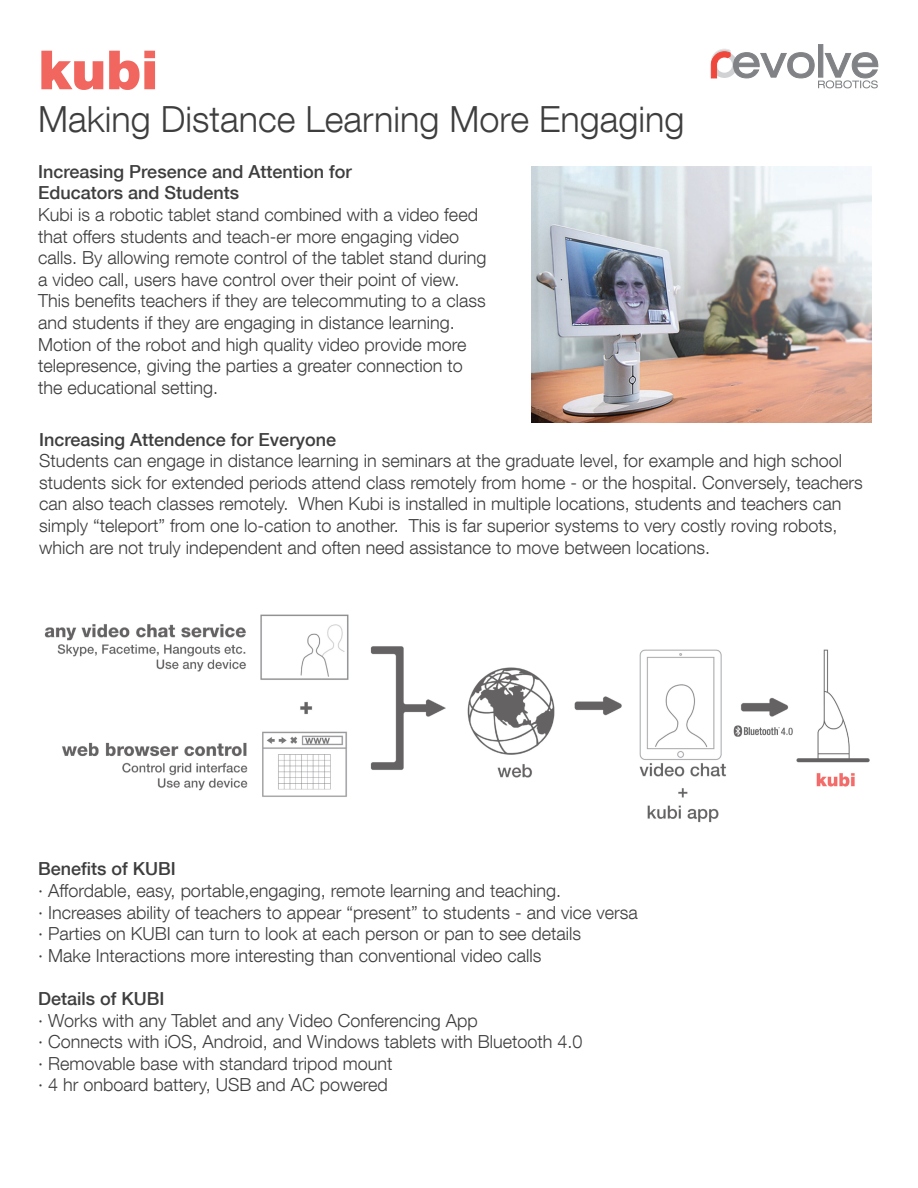
<style>
.page{position:relative;width:918px;height:1188px;background:#fff}
.page>*{position:absolute;margin:0;border:0;box-sizing:border-box;transform-origin:0 0}
.t1{font:900 54px "Helvetica Neue LT Com";color:#f1665f}
.t2{font:300 36px "Helvetica Neue LT Com";color:#3e3e3f}
.t3{font:300 18px/21.6px "Helvetica Neue LT Com";color:#3e3e3f}
.t4{font:500 18px/21.6px "Helvetica Neue LT Com";color:#3e3e3f}
</style>
<div class="page">
<svg style="left:711px;top:44px;width:168px;height:44px"></svg>
<img style="left:44px;top:614px;width:826px;height:209px">
<img style="left:531px;top:166px;width:341px;height:256px">
<h1 class="t1" style="left:38px;top:37px;width:121px">kubi</h1>
<h2 class="t2" style="left:38px;top:98px;width:648px">Making Distance Learning More Engaging</h2>
<p class="t4" style="left:38px;top:160px;width:315px">Increasing Presence and Attention for<br>Educators and Students</p>
<p class="t3" style="left:38px;top:203px;width:450px">Kubi is a robotic tablet stand combined with a video feed that offers students and teach-er more engaging video calls. By allowing remote control of the tablet stand during a video call, users have control over their point of view.<br>This benefits teachers if they are telecommuting to a class and students if they are engaging in distance learning.<br>Motion of the robot and high quality video provide more telepresence, giving the parties a greater connection to the educational setting.</p>
<p class="t4" style="left:39px;top:428px;width:298px">Increasing Attendence for Everyone</p>
<p class="t3" style="left:39px;top:450px;width:825px">Students can engage in distance learning in seminars at the graduate level, for example and high school students sick for extended periods attend class remotely from home - or the hospital. Conversely, teachers can also teach classes remotely. When Kubi is installed in multiple locations, students and teachers can simply “teleport” from one lo-cation to another. This is far superior systems to very costly roving robots, which are not truly independent and often need assistance to move between locations.</p>
<p class="t4" style="left:38px;top:858px;width:139px">Benefits of KUBI</p>
<p class="t3" style="left:38px;top:879px;width:601px">· Affordable, easy, portable,engaging, remote learning and teaching.<br>· Increases ability of teachers to appear “present” to students - and vice versa · Parties on KUBI can turn to look at each person or pan to see details<br>· Make Interactions more interesting than conventional video calls</p>
<p class="t4" style="left:38px;top:988px;width:128px">Details of KUBI</p>
<p class="t3" style="left:38px;top:1009px;width:546px">· Works with any Tablet and any Video Conferencing App<br>· Connects with iOS, Android, and Windows tablets with Bluetooth 4.0 · Removable base with standard tripod mount<br>· 4 hr onboard battery, USB and AC powered</p>
</div>
